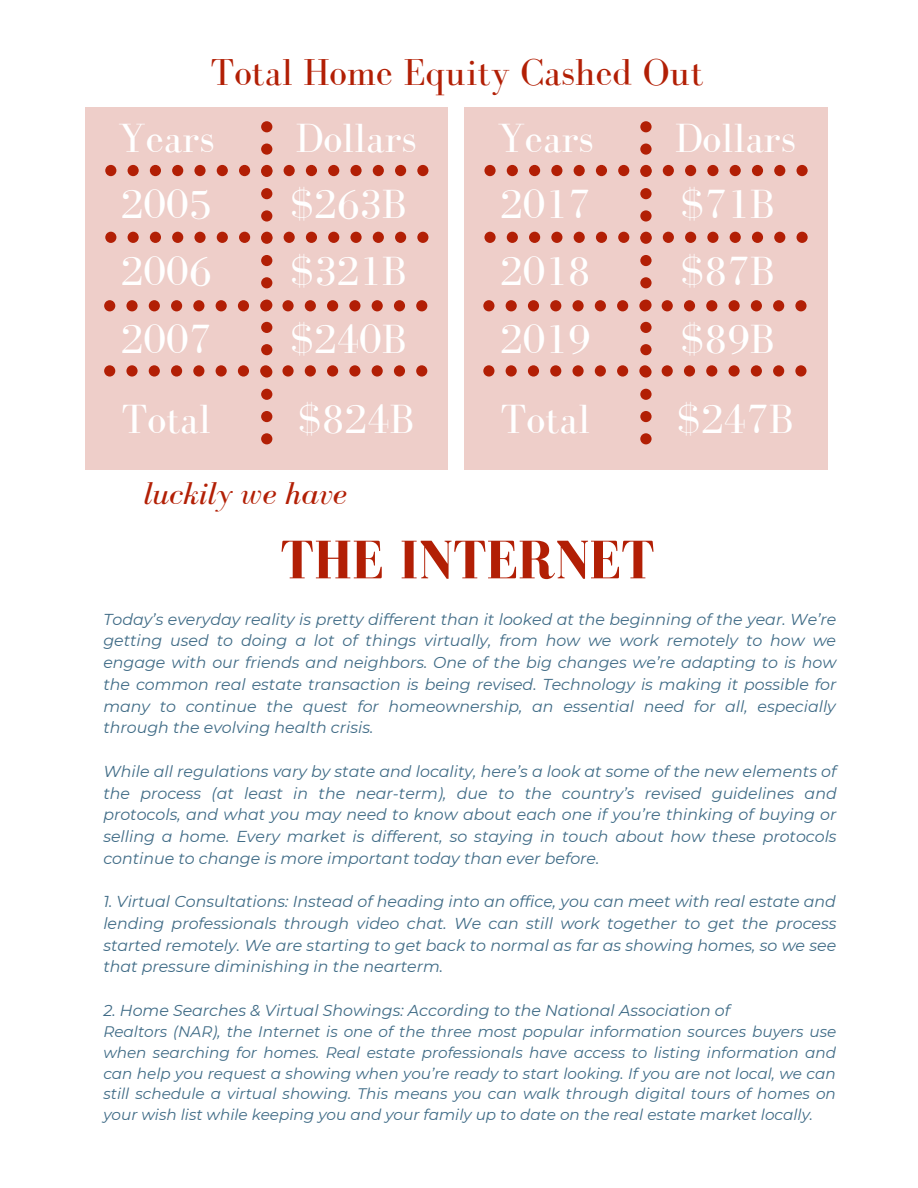
<style>
.page{position:relative;width:918px;height:1188px;background:#fff}
.page>*{position:absolute;margin:0;border:0;box-sizing:border-box;transform-origin:0 0}
.t1{font:700 55.8px "Bodoni FLF";color:#b21f05}
.t2{font:42px/67.5px "Bodoni FLF";color:#fff;text-align:justify}
.t3{font:38.55px "Bodoni FLF";color:#b21f05}
.t4{font:italic 32.55px "Bodoni FLF";letter-spacing:.005em;color:#b21f05}
.t5{font:italic 15.75px/21.8px "Montserrat";color:#3f6b86;text-align:justify}
.t6{font:italic 15.3px/20.5px "Montserrat";color:#3f6b86;text-align:justify}
</style>
<div class="page">
<div style="left:85px;top:107px;width:363px;height:363px;background:#eecec9"></div>
<svg style="left:104px;top:121px;width:324px;height:323px"></svg>
<div style="left:464px;top:107px;width:363px;height:363px;background:#eecec9"></div>
<svg style="left:483px;top:121px;width:325px;height:323px"></svg>
<h3 class="t3" style="left:211px;top:51px;width:494px">Total Home Equity Cashed Out</h3>
<h2 class="t2" style="left:118px;top:104px;width:98px">Years</h2>
<h2 class="t2" style="left:296px;top:104px;width:122px">Dollars</h2>
<h2 class="t2" style="left:121px;top:170px;width:92px">2005<br>2006<br>2007</h2>
<h2 class="t2" style="left:497px;top:104px;width:98px">Years</h2>
<h2 class="t2" style="left:675px;top:104px;width:122px">Dollars</h2>
<h2 class="t2" style="left:500px;top:170px;width:92px">2017<br>2018<br>2019</h2>
<h2 class="t2" style="left:290px;top:170px;width:119px">$263B</h2>
<h2 class="t2" style="left:680px;top:170px;width:96px">$71B</h2>
<h2 class="t2" style="left:290px;top:237px;width:119px">$321B</h2>
<h2 class="t2" style="left:680px;top:237px;width:96px">$87B</h2>
<h2 class="t2" style="left:290px;top:305px;width:119px">$240B</h2>
<h2 class="t2" style="left:680px;top:305px;width:96px">$89B</h2>
<h2 class="t2" style="left:121px;top:385px;width:91px">Total</h2>
<h2 class="t2" style="left:297px;top:385px;width:119px">$824B</h2>
<h3 class="t4" style="left:144px;top:476px;width:205px">luckily we have</h3>
<h2 class="t2" style="left:501px;top:385px;width:91px">Total</h2>
<h2 class="t2" style="left:677px;top:385px;width:119px">$247B</h2>
<h1 class="t1" style="left:280px;top:530px;width:376px">THE INTERNET</h1>
<p class="t5" style="left:103px;top:608px;width:735px">Today’s everyday reality is pretty different than it looked at the beginning of the year. We’re getting used to doing a lot of things virtually, from how we work remotely to how we engage with our friends and neighbors. One of the big changes we’re adapting to is how the common real estate transaction is being revised. Technology is making it possible for many to continue the quest for homeownership, an essential need for all, especially through the evolving health crisis.</p>
<p class="t5" style="left:103px;top:760px;width:735px">While all regulations vary by state and locality, here’s a look at some of the new elements of the process (at least in the near-term), due to the country’s revised guidelines and protocols, and what you may need to know about each one if you’re thinking of buying or selling a home. Every market is different, so staying in touch about how these protocols continue to change is more important today than ever before.</p>
<p class="t5" style="left:103px;top:891px;width:735px">1. Virtual Consultations: Instead of heading into an office, you can meet with real estate and lending professionals through video chat. We can still work together to get the process started remotely. We are starting to get back to normal as far as showing homes, so we see that pressure diminishing in the nearterm.</p>
<p class="t5" style="left:103px;top:999px;width:628px">2. Home Searches &amp; Virtual Showings: According to the National Association of</p>
<p class="t6" style="left:103px;top:1022px;width:735px">Realtors (NAR), the Internet is one of the three most popular information sources buyers use when searching for homes. Real estate professionals have access to listing information and can help you request a showing when you’re ready to start looking. If you are not local, we can still schedule a virtual showing. This means you can walk through digital tours of homes on your wish list while keeping you and your family up to date on the real estate market locally.</p>
</div>
